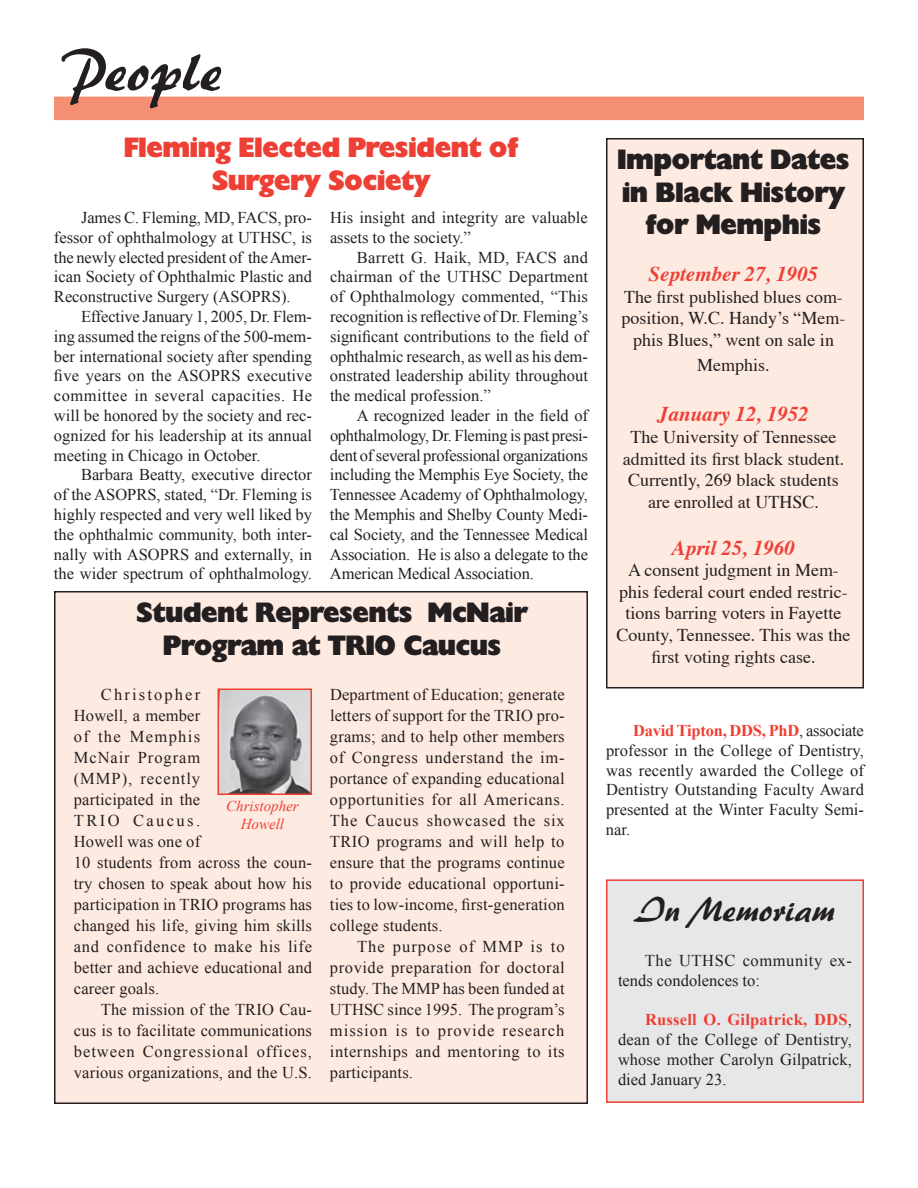
<style>
.page{position:relative;width:918px;height:1188px;background:#fff}
.page>*{position:absolute;margin:0;border:0;box-sizing:border-box;transform-origin:0 0}
.t1{font:60px "Palette DTC";color:#231f20}
.t2{font:36px "Palette DTC";color:#231f20}
.t3{font:27px/32.4px "Gallant";color:#231f20;text-align:center}
.t4{font:27px/32.4px "Gallant";color:#ee3f34;text-align:center}
.t5{font:italic 700 21px "Times";color:#ee3f34}
.t6{font:18px/21.6px "Times";color:#231f20;text-align:center}
.t7{font:16.5px/19.8px "Times New Roman";letter-spacing:.01em;color:#231f20;text-align:justify}
.t8{font:italic 15px/18px "Times New Roman";color:#ee3f34;text-align:center}
.s1{font-weight:700;color:#ee3f34}
</style>
<div class="page">
<div style="left:55px;top:592px;width:532px;height:511px;background:#fdeae1"></div>
<div style="left:54px;top:591px;width:534px;height:513px;border:2px solid #231f20"></div>
<div style="left:607px;top:880px;width:256px;height:222px;background:#e6e7e9"></div>
<div style="left:606px;top:879px;width:258px;height:224px;border:2px solid #ee3f34"></div>
<div style="left:607px;top:139px;width:256px;height:549px;background:#fdeae1"></div>
<div style="left:606px;top:138px;width:258px;height:550px;border:2px solid #231f20"></div>
<div style="left:55px;top:97px;width:808px;height:22px;background:#f58f74"></div>
<div style="left:54px;top:97px;width:810px;height:23px;border:2px solid #f58f74"></div>
<img style="left:221px;top:692px;width:88px;height:100px">
<div style="left:218px;top:689px;width:94px;height:106px;border:2px solid #ee3f34"></div>
<h1 class="t1" style="left:62px;top:35px;width:162px">People</h1>
<h3 class="t4" style="left:124px;top:134px;width:395px">Fleming Elected President of<br>Surgery Society</h3>
<p class="t7" style="left:330px;top:207px;width:259px">His insight and integrity are valuable assets to the society.”</p>
<p class="t7" style="left:330px;top:247px;width:260px;text-indent:27px">Barrett G. Haik, MD, FACS and chairman of the UTHSC Department of Ophthalmology commented, “This recognition is reflective of Dr. Fleming’s significant contributions to the field of ophthalmic research, as well as his dem&shy;onstrated leadership ability throughout the medical profession.”</p>
<p class="t7" style="left:330px;top:405px;width:260px;text-indent:27px">A recognized leader in the field of ophthalmology, Dr. Fleming is past presi&shy;dent of several professional organizations including the Memphis Eye Society, the Tennessee Academy of Ophthalmology, the Memphis and Shelby County Medi&shy;cal Society, and the Tennessee Medical Association. He is also a delegate to the American Medical Association.</p>
<p class="t7" style="left:54px;top:207px;width:260px;text-indent:27px">James C. Fleming, MD, FACS, pro&shy;fessor of ophthalmology at UTHSC, is the newly elected president of the Amer&shy;ican Society of Ophthalmic Plastic and Reconstructive Surgery (ASOPRS).</p>
<p class="t7" style="left:54px;top:306px;width:260px;text-indent:27px">Effective January 1, 2005, Dr. Flem&shy;ing assumed the reigns of the 500-mem&shy;ber international society after spending five years on the ASOPRS executive committee in several capacities. He will be honored by the society and rec&shy;ognized for his leadership at its annual meeting in Chicago in October.</p>
<p class="t7" style="left:54px;top:465px;width:260px;text-indent:27px">Barbara Beatty, executive director of the ASOPRS, stated, “Dr. Fleming is highly respected and very well liked by the ophthalmic community, both inter&shy;nally with ASOPRS and externally, in the wider spectrum of ophthalmology.</p>
<h3 class="t3" style="left:137px;top:599px;width:392px">Student Represents McNair<br>Program at TRIO Caucus</h3>
<p class="t7" style="left:74px;top:684px;width:240px;line-height:21px;text-align:left;text-indent:27px">Christopher<br>Howell, a member<br>of the Memphis<br>McNair Program<br>(MMP), recently<br>participated in the<br>TRIO Caucus.<br>Howell was one of<br>10 students from across the coun&shy;try chosen to speak about how his participation in TRIO programs has changed his life, giving him skills and confidence to make his life better and achieve educational and career goals.</p>
<p class="t7" style="left:74px;top:999px;width:240px;line-height:21px;text-indent:27px">The mission of the TRIO Cau&shy;cus is to facilitate communications between Congressional offices, various organizations, and the U.S.</p>
<p class="t8" style="left:226px;top:796px;width:74px">Christopher<br>Howell</p>
<p class="t7" style="left:330px;top:684px;width:236px;line-height:21px">Department of Education; generate letters of support for the TRIO pro&shy;grams; and to help other members of Congress understand the im&shy;portance of expanding educational opportunities for all Americans.<br>The Caucus showcased the six TRIO programs and will help to ensure that the programs continue to provide educational opportuni&shy;ties to low-income, first-generation college students.</p>
<p class="t7" style="left:330px;top:936px;width:236px;line-height:21px;text-indent:27px">The purpose of MMP is to provide preparation for doctoral study. The MMP has been funded at UTHSC since 1995. The program’s mission is to provide research internships and mentoring to its participants.</p>
<h3 class="t3" style="left:618px;top:146px;width:233px">Important Dates in Black History for Memphis</h3>
<p class="t5" style="left:649px;top:260px;width:171px">September 27, 1905</p>
<p class="t6" style="left:621px;top:287px;width:226px">The first published blues com&shy;position, W.C. Handyʼs “Mem&shy;phis Blues,” went on sale in</p>
<p class="t6" style="left:697px;top:355px;width:74px">Memphis.</p>
<p class="t5" style="left:658px;top:401px;width:153px">January 12, 1952</p>
<p class="t6" style="left:623px;top:427px;width:223px">The University of Tennessee admitted its first black student.<br>Currently, 269 black students are enrolled at UTHSC.</p>
<p class="t5" style="left:672px;top:534px;width:125px">April 25, 1960</p>
<p class="t6" style="left:617px;top:560px;width:235px">A consent judgment in Mem&shy;phis federal court ended restric&shy;tions barring voters in Fayette<br>County, Tennessee. This was the first voting rights case.</p>
<p class="t7" style="left:606px;top:720px;width:260px;text-indent:27px"><span class="s1">David Tipton, DDS, PhD</span>, associate professor in the College of Dentistry, was recently awarded the College of Dentistry Outstanding Faculty Award presented at the Winter Faculty Semi&shy;nar.</p>
<h2 class="t2" style="left:635px;top:888px;width:201px">In Memoriam</h2>
<p class="t7" style="left:618px;top:950px;width:235px;text-indent:27px">The UTHSC community ex&shy;tends condolences to:</p>
<p class="t7" style="left:618px;top:1010px;width:236px;text-indent:27px"><span class="s1">Russell O. Gilpatrick, DDS</span>, dean of the College of Dentistry, whose mother Carolyn Gilpatrick, died January 23.</p>
</div>
